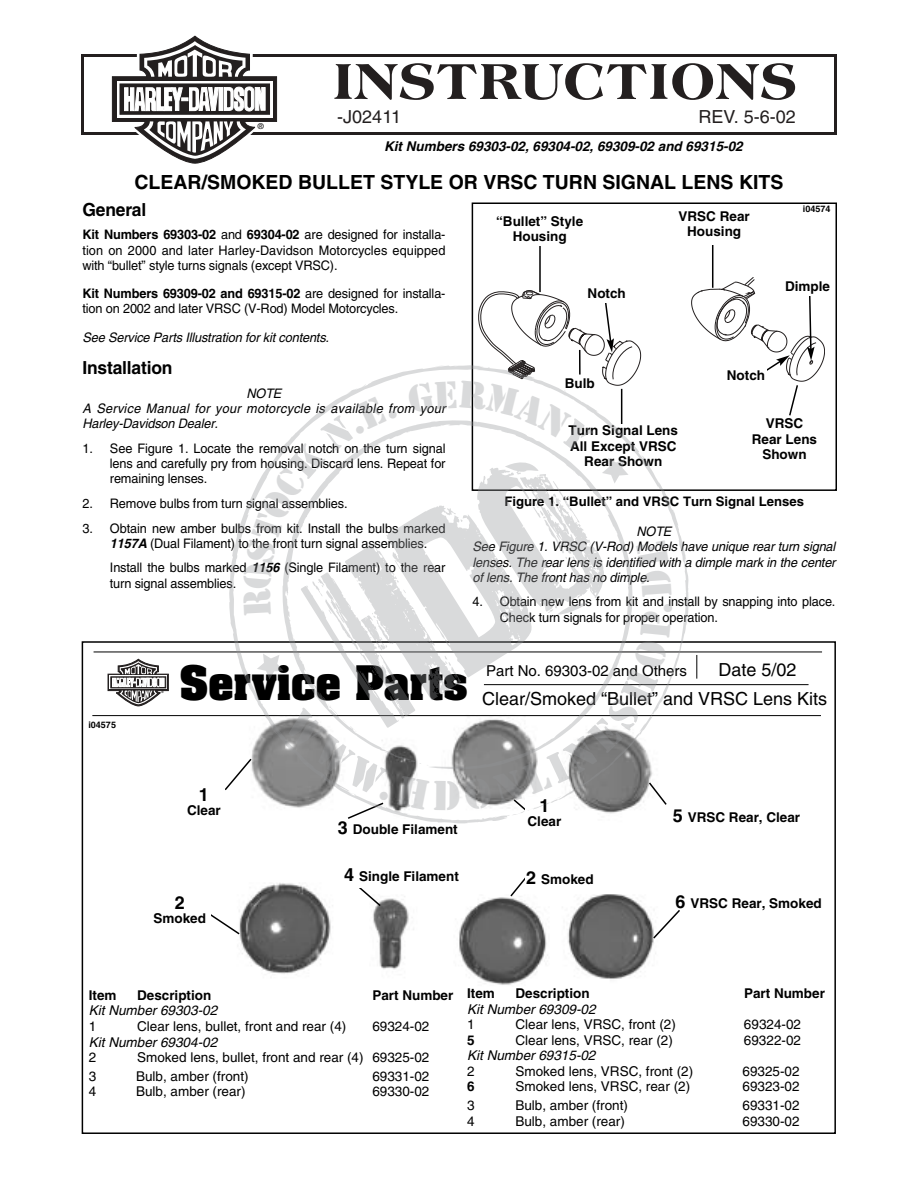
<style>
.page{position:relative;width:918px;height:1188px;background:#fff}
.page>*{position:absolute;margin:0;border:0;box-sizing:border-box;transform-origin:0 0}
.t1{font:800 54px "Americana";letter-spacing:.015em;color:#231f1f}
.t2{font:700 40.5px "Aachen";color:#000}
.t3{font:700 19.5px "Helvetica";color:#000}
.t4{font:18px "Helvetica";color:#000}
.t5{font:700 18px "Helvetica";letter-spacing:-.01em;color:#000}
.t6{font:18px "Helvetica";color:#231f1f}
.t7{font:15px "Helvetica";color:#000}
.t8{font:13.5px "Helvetica";color:#000}
.t9{font:700 13.5px/15.6px "Helvetica";color:#000;text-align:center}
.t10{font:italic 13.5px "Helvetica";color:#000}
.t11{font:italic 700 13.5px "Helvetica";color:#000}
.t12{font:13.2px/15.1px "Helvetica";letter-spacing:-.01em;color:#000}
.t13{font:italic 13.2px/15.1px "Helvetica";letter-spacing:-.01em;color:#000}
.t14{font:italic 13.2px/15.1px "Helvetica";letter-spacing:.02em;color:#000}
.t15{font:700 13.2px "Helvetica";color:#000}
.t16{font:700 9px "Helvetica";color:#000}
.t17{font:7.95px "Helvetica";color:#000}
.t18{font:3px "Helvetica";color:#000}
.s1{font-weight:700}
.s2{font-weight:700;font-style:italic}
.s3{font-size:18px}
</style>
<div class="page">
<div style="left:81px;top:54px;width:756px;height:81px;border:3px solid #231f1f"></div>
<svg style="left:111px;top:35px;width:167px;height:129px"></svg>
<div style="left:472px;top:202px;width:365px;height:289px;border:2px solid #000"></div>
<img style="left:189px;top:651px;width:540px;height:334px">
<svg style="left:107px;top:659px;width:62px;height:48px"></svg>
<hr style="left:94px;top:652px;width:728px;height:1px;background:#000">
<hr style="left:92px;top:715px;width:729px;height:1px;background:#000">
<hr style="left:484px;top:684px;width:325px;height:1px;background:#000">
<svg style="left:696px;top:655px;width:1px;height:24px"></svg>
<hr style="left:539px;top:246px;width:2px;height:46px;background:#000">
<hr style="left:712px;top:244px;width:1px;height:44px;background:#000">
<div style="left:675px;top:209px;width:78px;height:36px;background:#fff"></div>
<div style="left:801px;top:204px;width:32px;height:14px;background:#fff"></div>
<svg style="left:691px;top:277px;width:134px;height:139px"></svg>
<div style="left:725px;top:369px;width:42px;height:16px;background:#fff"></div>
<div style="left:183px;top:787px;width:42px;height:38px;background:#fff"></div>
<svg style="left:205px;top:910px;width:36px;height:26px"></svg>
<div style="left:148px;top:894px;width:63px;height:41px;background:#fff"></div>
<div style="left:313px;top:819px;width:170px;height:20px;background:#fff"></div>
<svg style="left:349px;top:887px;width:33px;height:21px"></svg>
<div style="left:334px;top:866px;width:135px;height:21px;background:#fff"></div>
<div style="left:525px;top:797px;width:39px;height:40px;background:#fff"></div>
<svg style="left:509px;top:876px;width:19px;height:22px"></svg>
<div style="left:666px;top:893px;width:166px;height:38px;background:#fff"></div>
<svg style="left:652px;top:908px;width:30px;height:32px"></svg>
<div style="left:666px;top:807px;width:141px;height:27px;background:#fff"></div>
<div style="left:525px;top:869px;width:76px;height:22px;background:#fff"></div>
<svg style="left:230px;top:488px;width:458px;height:336px"></svg>
<svg style="left:684px;top:561px;width:3px;height:11px"></svg>
<svg style="left:223px;top:279px;width:449px;height:542px"></svg>
<p class="t17" style="left:258px;top:123px;width:7px">®</p>
<h1 class="t1" style="left:333px;top:60px;width:465px">INSTRUCTIONS</h1>
<h3 class="t6" style="left:337px;top:110px;width:65px">-J02411</h3>
<h3 class="t6" style="left:698px;top:110px;width:99px">REV. 5-6-02</h3>
<p class="t11" style="left:384px;top:141px;width:360px">Kit Numbers 69303-02, 69304-02, 69309-02 and 69315-02</p>
<h3 class="t3" style="left:135px;top:175px;width:650px">CLEAR/SMOKED BULLET STYLE OR VRSC TURN SIGNAL LENS KITS</h3>
<h3 class="t5" style="left:82px;top:203px;width:65px">General</h3>
<p class="t12" style="left:82px;top:229px;width:365px;text-align:justify"><span class="s1">Kit Numbers 69303-02</span> and <span class="s1">69304-02</span> are designed for installa&shy;tion on 2000 and later Harley-Davidson Motorcycles equipped with “bullet” style turns signals (except VRSC).</p>
<p class="t12" style="left:82px;top:287px;width:365px"><span class="s1">Kit Numbers 69309-02 and 69315-02</span> are designed for installa&shy;tion on 2002 and later VRSC (V-Rod) Model Motorcycles.</p>
<p class="t13" style="left:82px;top:331px;width:248px">See Service Parts Illustration for kit contents.</p>
<h3 class="t5" style="left:82px;top:361px;width:92px">Installation</h3>
<p class="t14" style="left:83px;top:387px;width:364px;text-indent:164px">NOTE<br>A Service Manual for your motorcycle is available from your<br>Harley-Davidson Dealer.</p>
<p class="t12" style="left:110px;top:442px;width:337px;text-align:justify;text-indent:-27px">1. See Figure 1. Locate the removal notch on the turn signal lens and carefully pry from housing. Discard lens. Repeat for remaining lenses.</p>
<p class="t12" style="left:83px;top:497px;width:267px">2. Remove bulbs from turn signal assemblies.</p>
<p class="t12" style="left:110px;top:522px;width:337px;text-indent:-27px">3. Obtain new amber bulbs from kit. Install the bulbs marked<br><span class="s2">1157A</span> (Dual Filament) to the front turn signal assemblies.</p>
<p class="t12" style="left:110px;top:562px;width:337px">Install the bulbs marked <span class="s2">1156</span> (Single Filament) to the rear turn signal assemblies.</p>
<p class="t16" style="left:803px;top:206px;width:29px">i04574</p>
<p class="t9" style="left:496px;top:215px;width:89px">“Bullet” Style<br>Housing</p>
<p class="t9" style="left:679px;top:209px;width:73px">VRSC Rear<br>Housing</p>
<p class="t9" style="left:785px;top:280px;width:47px">Dimple</p>
<p class="t9" style="left:588px;top:287px;width:40px">Notch</p>
<p class="t9" style="left:727px;top:369px;width:40px">Notch</p>
<p class="t9" style="left:565px;top:377px;width:31px">Bulb</p>
<p class="t9" style="left:569px;top:424px;width:111px">Turn Signal Lens<br>All Except VRSC<br>Rear Shown</p>
<p class="t9" style="left:752px;top:417px;width:67px">VRSC<br>Rear Lens<br>Shown</p>
<p class="t15" style="left:504px;top:496px;width:301px">Figure 1. “Bullet” and VRSC Turn Signal Lenses</p>
<p class="t13" style="left:473px;top:525px;width:365px;text-indent:164px">NOTE<br>See Figure 1. VRSC (V-Rod) Models have unique rear turn signal lenses. The rear lens is identified with a dimple mark in the center of lens. The front has no dimple.</p>
<p class="t12" style="left:500px;top:595px;width:337px;text-indent:-27px">4. Obtain new lens from kit and install by snapping into place.<br>Check turn signals for proper operation.</p>
<p class="t16" style="left:88px;top:722px;width:29px">i04575</p>
<p class="t18" style="left:161px;top:691px;width:4px">®</p>
<h2 class="t2" style="left:179px;top:665px;width:290px">Service Parts</h2>
<p class="t7" style="left:486px;top:666px;width:202px">Part No. 69303-02 and Others</p>
<h3 class="t4" style="left:718px;top:663px;width:80px">Date 5/02</h3>
<h3 class="t4" style="left:482px;top:692px;width:347px">Clear/Smoked “Bullet” and VRSC Lens Kits</h3>
<h3 class="t5" style="left:199px;top:788px;width:12px">1</h3>
<p class="t9" style="left:187px;top:804px;width:35px">Clear</p>
<h3 class="t5" style="left:175px;top:896px;width:12px">2</h3>
<p class="t9" style="left:153px;top:911px;width:54px">Smoked</p>
<p class="t9" style="left:338px;top:822px;width:121px"><span class="s3">3</span> Double Filament</p>
<p class="t9" style="left:344px;top:869px;width:116px"><span class="s3">4</span> Single Filament</p>
<h3 class="t5" style="left:539px;top:799px;width:12px">1</h3>
<p class="t9" style="left:528px;top:814px;width:35px">Clear</p>
<p class="t9" style="left:526px;top:872px;width:69px"><span class="s3">2</span> Smoked</p>
<p class="t9" style="left:673px;top:810px;width:129px"><span class="s3">5</span> VRSC Rear, Clear</p>
<p class="t9" style="left:676px;top:896px;width:148px"><span class="s3">6</span> VRSC Rear, Smoked</p>
<p class="t9" style="left:89px;top:989px;width:29px">Item</p>
<p class="t9" style="left:137px;top:989px;width:76px">Description</p>
<p class="t9" style="left:372px;top:989px;width:83px">Part Number</p>
<p class="t10" style="left:89px;top:1006px;width:130px">Kit Number 69303-02</p>
<p class="t8" style="left:89px;top:1021px;width:9px">1</p>
<p class="t8" style="left:137px;top:1021px;width:211px">Clear lens, bullet, front and rear (4)</p>
<p class="t8" style="left:372px;top:1021px;width:59px">69324-02</p>
<p class="t10" style="left:89px;top:1037px;width:130px">Kit Number 69304-02</p>
<p class="t8" style="left:89px;top:1052px;width:9px">2</p>
<p class="t8" style="left:137px;top:1052px;width:294px">Smoked lens, bullet, front and rear (4) 69325-02</p>
<p class="t8" style="left:89px;top:1071px;width:9px">3</p>
<p class="t8" style="left:136px;top:1071px;width:114px">Bulb, amber (front)</p>
<p class="t8" style="left:372px;top:1071px;width:59px">69331-02</p>
<p class="t8" style="left:89px;top:1087px;width:9px">4</p>
<p class="t8" style="left:136px;top:1087px;width:111px">Bulb, amber (rear)</p>
<p class="t8" style="left:372px;top:1087px;width:59px">69330-02</p>
<p class="t9" style="left:467px;top:987px;width:29px">Item</p>
<p class="t9" style="left:515px;top:987px;width:76px">Description</p>
<p class="t9" style="left:744px;top:987px;width:83px">Part Number</p>
<p class="t10" style="left:467px;top:1004px;width:130px">Kit Number 69309-02</p>
<p class="t8" style="left:467px;top:1020px;width:9px">1</p>
<p class="t8" style="left:515px;top:1020px;width:162px">Clear lens, VRSC, front (2)</p>
<p class="t8" style="left:744px;top:1020px;width:59px">69324-02</p>
<p class="t9" style="left:467px;top:1034px;width:9px">5</p>
<p class="t8" style="left:515px;top:1035px;width:159px">Clear lens, VRSC, rear (2)</p>
<p class="t8" style="left:744px;top:1035px;width:59px">69322-02</p>
<p class="t10" style="left:467px;top:1051px;width:130px">Kit Number 69315-02</p>
<p class="t8" style="left:467px;top:1066px;width:9px">2</p>
<p class="t8" style="left:515px;top:1066px;width:179px">Smoked lens, VRSC, front (2)</p>
<p class="t8" style="left:743px;top:1066px;width:59px">69325-02</p>
<p class="t9" style="left:467px;top:1080px;width:9px">6</p>
<p class="t8" style="left:515px;top:1082px;width:176px">Smoked lens, VRSC, rear (2)</p>
<p class="t8" style="left:743px;top:1082px;width:59px">69323-02</p>
<p class="t8" style="left:467px;top:1101px;width:9px">3</p>
<p class="t8" style="left:515px;top:1101px;width:114px">Bulb, amber (front)</p>
<p class="t8" style="left:743px;top:1101px;width:59px">69331-02</p>
<p class="t8" style="left:467px;top:1116px;width:9px">4</p>
<p class="t8" style="left:515px;top:1116px;width:111px">Bulb, amber (rear)</p>
<p class="t8" style="left:743px;top:1116px;width:59px">69330-02</p>
</div>
